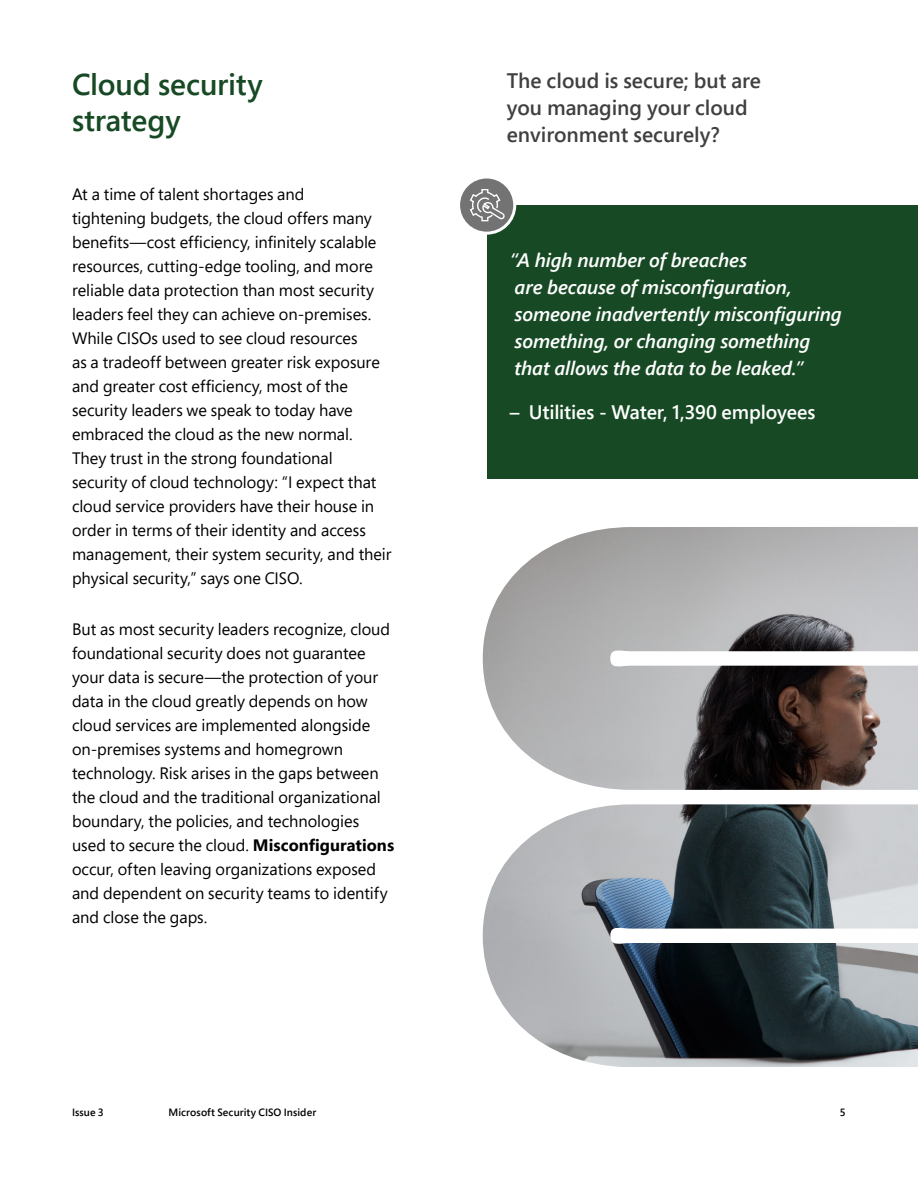
<style>
.page{position:relative;width:918px;height:1188px;background:#fff}
.page>*{position:absolute;margin:0;border:0;box-sizing:border-box;transform-origin:0 0}
.t1{font:600 30px/36px "Segoe Pro";letter-spacing:-.005em;color:#174a24}
.t2{font:600 21px/27px "Segoe Pro";color:#404040}
.t3{font:italic 600 19.5px/27px "Segoe Pro";letter-spacing:-.005em;color:#fff}
.t4{font:600 19.5px "Segoe Pro";letter-spacing:-.01em;color:#fff}
.t5{font:16.5px/24px "Segoe Pro";color:#000}
.t6{font:600 10.5px "Segoe Pro";letter-spacing:.01em;color:#000}
.s1{font-weight:700}
</style>
<div class="page">
<div style="left:488px;top:206px;width:430px;height:273px;background:#174a24"></div>
<svg style="left:459px;top:177px;width:56px;height:56px"></svg>
<div style="left:457px;top:176px;width:59px;height:59px;border:3px solid #fff;border-radius:50%"></div>
<svg style="left:470px;top:189px;width:34px;height:32px"></svg>
<img style="left:483px;top:527px;width:435px;height:540px">
<h2 class="t1" style="left:72px;top:65px;width:192px">Cloud security strategy</h2>
<p class="t2" style="left:507px;top:67px;width:256px">The cloud is secure; but are you managing your cloud environment securely?</p>
<p class="t5" style="left:72px;top:182px;width:321px">At a time of talent shortages and<br>tightening budgets, the cloud offers many benefits—cost efficiency, infinitely scalable resources, cutting-edge tooling, and more reliable data protection than most security leaders feel they can achieve on-premises.<br>While CISOs used to see cloud resources<br>as a tradeoff between greater risk exposure and greater cost efficiency, most of the security leaders we speak to today have embraced the cloud as the new normal.<br>They trust in the strong foundational security of cloud technology: “I expect that cloud service providers have their house in order in terms of their identity and access management, their system security, and their physical security,” says one CISO.</p>
<p class="t5" style="left:72px;top:617px;width:324px">But as most security leaders recognize, cloud foundational security does not guarantee your data is secure—the protection of your data in the cloud greatly depends on how cloud services are implemented alongside on-premises systems and homegrown technology. Risk arises in the gaps between the cloud and the traditional organizational boundary, the policies, and technologies used to secure the cloud. <span class="s1">Misconfigurations </span>occur, often leaving organizations exposed and dependent on security teams to identify and close the gaps.</p>
<p class="t3" style="left:510px;top:247px;width:333px">“A high number of breaches<br>are because of misconfiguration, someone inadvertently misconfiguring something, or changing something that allows the data to be leaked.”</p>
<p class="t4" style="left:510px;top:399px;width:307px">– Utilities - Water, 1,390 employees</p>
<p class="t6" style="left:72px;top:1105px;width:33px">Issue 3</p>
<p class="t6" style="left:169px;top:1105px;width:149px">Microsoft Security CISO Insider</p>
<p class="t6" style="left:840px;top:1105px;width:7px">5</p>
</div>
